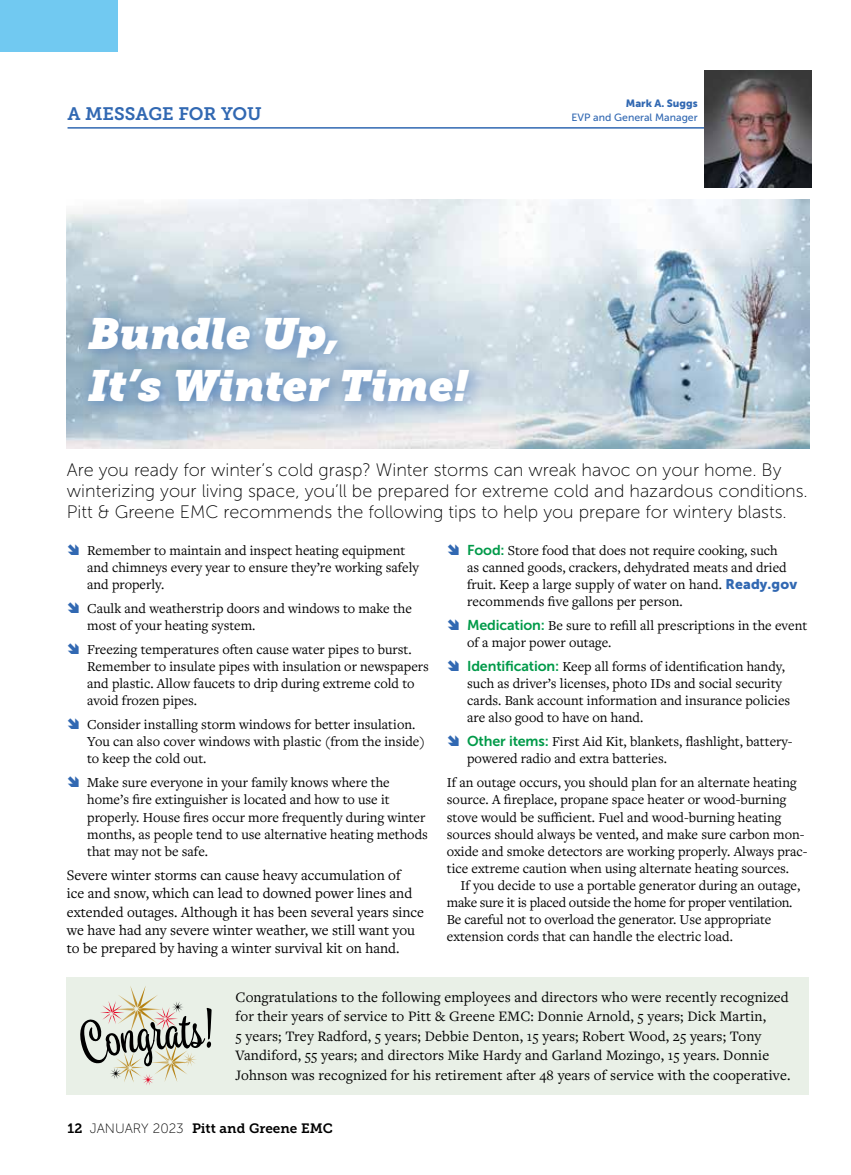
<style>
.page{position:relative;width:851px;height:1175px;background:#fff}
.page>*{position:absolute;margin:0;border:0;box-sizing:border-box;transform-origin:0 0}
.t1{font:italic 43.2px/52.3px "Museo Slab 1000";letter-spacing:-.005em;color:#fff}
.t2{font:18px/21px "Museo Sans 100";color:#000}
.t3{font:18px "Museo Slab 700";color:#3168b2}
.t4{font:15px/18px "Freight Text Pro";letter-spacing:.01em;color:#000}
.t5{font:14.25px/17.1px "Freight Text Pro";color:#000}
.t6{font:13.5px "Museo Slab 700";color:#000}
.t7{font:10.5px "Museo Sans 500";color:#3168b2}
.t8{font:10.5px "Museo Sans 900";color:#3168b2}
.s1{color:#3168b2}
.s2{font-family:"Museo Sans 700";color:#019a49}
.s3{font-family:"Museo Sans 900";font-size:13.8px;color:#3168b2}
.s4{font-family:"Museo Sans 100"}
</style>
<div class="page">
<div style="left:0;top:0;width:118px;height:52px;background:#71c9f1"></div>
<hr style="left:68px;top:127px;width:741px;height:2px;background:#3168b2">
<img style="left:704px;top:71px;width:107px;height:116px">
<img style="left:67px;top:199px;width:742px;height:249px">
<div style="left:67px;top:977px;width:741px;height:117px;background:#e9f0e7"></div>
<svg style="left:80px;top:986px;width:131px;height:99px"></svg>
<div style="left:75px;top:303px;width:412px;height:117px;background:#3168b2;opacity:.75"></div>
<p class="t3" style="left:68px;top:104px;width:196px">A MESSAGE FOR YOU</p>
<h1 class="t1" style="left:86px;top:308px;width:381px">Bundle Up,<br>It’s Winter Time!</h1>
<p class="t8" style="left:626px;top:97px;width:73px">Mark A. Suggs</p>
<p class="t7" style="left:571px;top:111px;width:128px">EVP and General Manager</p>
<p class="t2" style="left:67px;top:459px;width:742px">Are you ready for winter’s cold grasp? Winter storms can wreak havoc on your home. By winterizing your living space, you’ll be prepared for extreme cold and hazardous conditions.<br>Pitt &amp; Greene EMC recommends the following tips to help you prepare for wintery blasts.</p>
<p class="t5" style="left:87px;top:541px;width:333px;text-indent:-20px"><span class="s1">➔</span> Remember to maintain and inspect heating equipment and chimneys every year to ensure they’re working safely and properly.</p>
<p class="t5" style="left:87px;top:599px;width:326px;text-indent:-20px"><span class="s1">➔</span> Caulk and weatherstrip doors and windows to make the most of your heating system.</p>
<p class="t5" style="left:87px;top:640px;width:343px;text-indent:-20px"><span class="s1">➔</span> Freezing temperatures often cause water pipes to burst.<br>Remember to insulate pipes with insulation or newspapers and plastic. Allow faucets to drip during extreme cold to avoid frozen pipes.</p>
<p class="t5" style="left:87px;top:715px;width:339px;text-indent:-20px"><span class="s1">➔</span> Consider installing storm windows for better insulation.<br>You can also cover windows with plastic (from the inside) to keep the cold out.</p>
<p class="t5" style="left:87px;top:773px;width:342px;text-indent:-20px"><span class="s1">➔</span> Make sure everyone in your family knows where the home’s fire extinguisher is located and how to use it properly. House fires occur more frequently during winter months, as people tend to use alternative heating methods that may not be safe.</p>
<p class="t4" style="left:67px;top:866px;width:358px">Severe winter storms can cause heavy accumulation of<br>ice and snow, which can lead to downed power lines and extended outages. Although it has been several years since we have had any severe winter weather, we still want you to be prepared by having a winter survival kit on hand.</p>
<p class="t5" style="left:467px;top:541px;width:331px;text-indent:-20px"><span class="s1">➔</span> <span class="s2">Food:</span> Store food that does not require cooking, such<br>as canned goods, crackers, dehydrated meats and dried fruit. Keep a large supply of water on hand. <span class="s3">Ready.gov </span>recommends five gallons per person.</p>
<p class="t5" style="left:467px;top:616px;width:342px;text-indent:-20px"><span class="s1">➔</span> <span class="s2">Medication:</span> Be sure to refill all prescriptions in the event of a major power outage.</p>
<p class="t5" style="left:467px;top:657px;width:324px;text-indent:-20px"><span class="s1">➔</span> <span class="s2">Identification:</span> Keep all forms of identification handy, such as driver’s licenses, photo IDs and social security cards. Bank account information and insurance policies are also good to have on hand.</p>
<p class="t5" style="left:467px;top:732px;width:327px;text-indent:-20px"><span class="s1">➔</span> <span class="s2">Other items:</span> First Aid Kit, blankets, flashlight, battery&shy;powered radio and extra batteries.</p>
<p class="t5" style="left:447px;top:773px;width:362px">If an outage occurs, you should plan for an alternate heating source. A fireplace, propane space heater or wood-burning stove would be sufficient. Fuel and wood-burning heating sources should always be vented, and make sure carbon mon&shy;oxide and smoke detectors are working properly. Always prac&shy;tice extreme caution when using alternate heating sources.</p>
<p class="t5" style="left:447px;top:876px;width:355px;text-indent:13px">If you decide to use a portable generator during an outage, make sure it is placed outside the home for proper ventilation.<br>Be careful not to overload the generator. Use appropriate extension cords that can handle the electric load.</p>
<p class="t4" style="left:235px;top:986px;width:556px;line-height:19.5px">Congratulations to the following employees and directors who were recently recognized for their years of service to Pitt &amp; Greene EMC: Donnie Arnold, 5 years; Dick Martin,<br>5 years; Trey Radford, 5 years; Debbie Denton, 15 years; Robert Wood, 25 years; Tony Vandiford, 55 years; and directors Mike Hardy and Garland Mozingo, 15 years. Donnie Johnson was recognized for his retirement after 48 years of service with the cooperative.</p>
<p class="t6" style="left:68px;top:1121px;width:267px">12 <span class="s4">JANUARY 2023</span> Pitt and Greene EMC</p>
</div>
